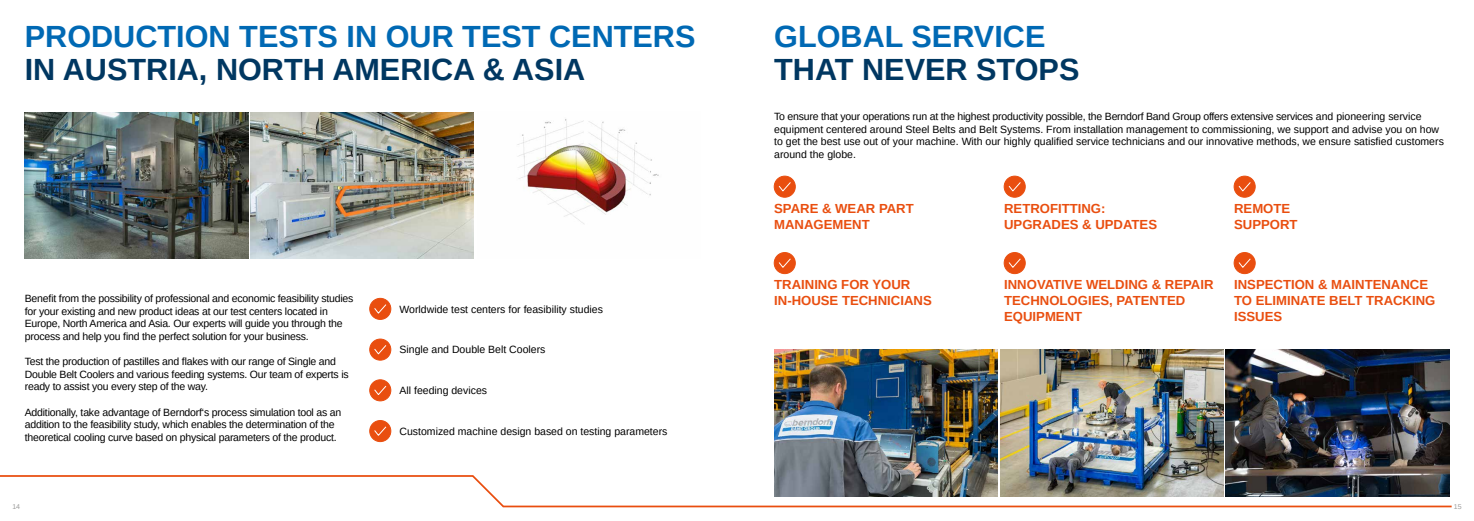
<style>
.page{position:relative;width:1474px;height:521px;background:#fff}
.page>*{position:absolute;margin:0;border:0;box-sizing:border-box;transform-origin:0 0}
.DE_Zwischenüberschrift{font:700 30.62px "Liberation Sans";color:#0069b4}
.DE_Zwischenüberschrift-2{font:700 30.62px "Liberation Sans";color:#003761}
.t1{font:700 13.12px/15.8px "Liberation Sans";color:#e94e0f}
.DE_Lauftext{font:10.5px/12.6px "Liberation Sans";letter-spacing:-.02em;color:#000}
.DE_Lauftext-2{font:10.5px/12.6px "Liberation Sans";color:#000}
.t2{font:7px "Liberation Sans";color:#9d9d9c}
</style>
<div class="page">
<svg style="left:0;top:474px;width:1452px;height:34px"></svg>
<img style="left:774px;top:350px;width:223px;height:146px">
<img style="left:1000px;top:350px;width:223px;height:146px">
<img style="left:1225px;top:350px;width:224px;height:146px">
<img style="left:25px;top:112px;width:223px;height:147px">
<img style="left:251px;top:112px;width:223px;height:147px">
<img style="left:517px;top:119px;width:142px;height:105px">
<div style="left:1004px;top:176px;width:21px;height:21px;background:#e94e0f;border-radius:50%"></div>
<div style="left:1003px;top:176px;width:22px;height:22px;border:1px solid #e94e0f;border-radius:50%"></div>
<svg style="left:1008px;top:182px;width:13px;height:10px"></svg>
<div style="left:774px;top:176px;width:21px;height:21px;background:#e94e0f;border-radius:50%"></div>
<div style="left:773px;top:176px;width:22px;height:22px;border:1px solid #e94e0f;border-radius:50%"></div>
<svg style="left:778px;top:182px;width:13px;height:10px"></svg>
<div style="left:1004px;top:252px;width:21px;height:22px;background:#e94e0f;border-radius:50%"></div>
<div style="left:1003px;top:252px;width:22px;height:22px;border:1px solid #e94e0f;border-radius:50%"></div>
<svg style="left:1008px;top:258px;width:13px;height:10px"></svg>
<div style="left:774px;top:252px;width:21px;height:22px;background:#e94e0f;border-radius:50%"></div>
<div style="left:773px;top:252px;width:22px;height:22px;border:1px solid #e94e0f;border-radius:50%"></div>
<svg style="left:778px;top:258px;width:13px;height:10px"></svg>
<div style="left:1234px;top:176px;width:21px;height:21px;background:#e94e0f;border-radius:50%"></div>
<div style="left:1233px;top:176px;width:22px;height:22px;border:1px solid #e94e0f;border-radius:50%"></div>
<svg style="left:1238px;top:182px;width:13px;height:10px"></svg>
<div style="left:1234px;top:252px;width:21px;height:22px;background:#e94e0f;border-radius:50%"></div>
<div style="left:1233px;top:252px;width:22px;height:22px;border:1px solid #e94e0f;border-radius:50%"></div>
<svg style="left:1238px;top:258px;width:13px;height:10px"></svg>
<div style="left:370px;top:298px;width:21px;height:21px;background:#e94e0f;border-radius:50%"></div>
<div style="left:369px;top:298px;width:22px;height:22px;border:1px solid #e94e0f;border-radius:50%"></div>
<svg style="left:374px;top:304px;width:13px;height:10px"></svg>
<div style="left:370px;top:339px;width:21px;height:21px;background:#e94e0f;border-radius:50%"></div>
<div style="left:369px;top:339px;width:22px;height:22px;border:1px solid #e94e0f;border-radius:50%"></div>
<svg style="left:374px;top:345px;width:13px;height:10px"></svg>
<div style="left:370px;top:420px;width:21px;height:21px;background:#e94e0f;border-radius:50%"></div>
<div style="left:369px;top:420px;width:22px;height:22px;border:1px solid #e94e0f;border-radius:50%"></div>
<svg style="left:374px;top:426px;width:13px;height:10px"></svg>
<div style="left:370px;top:380px;width:21px;height:21px;background:#e94e0f;border-radius:50%"></div>
<div style="left:369px;top:379px;width:22px;height:22px;border:1px solid #e94e0f;border-radius:50%"></div>
<svg style="left:374px;top:385px;width:13px;height:10px"></svg>
<p class="DE_Zwischenüberschrift" style="left:25px;top:15px;width:672px">PRODUCTION TESTS IN OUR TEST CENTERS</p>
<p class="DE_Zwischenüberschrift-2" style="left:25px;top:49px;width:562px">IN AUSTRIA, NORTH AMERICA &amp; ASIA</p>
<p class="DE_Lauftext" style="left:25px;top:292px;width:330px">Benefit from the possibility of professional and economic feasibility studies for your existing and new product ideas at our test centers located in Europe, North America and Asia. Our experts will guide you through the process and help you find the perfect solution for your business.</p>
<p class="DE_Lauftext" style="left:25px;top:355px;width:325px">Test the production of pastilles and flakes with our range of Single and<br>Double Belt Coolers and various feeding systems. Our team of experts is ready to assist you every step of the way.</p>
<p class="DE_Lauftext" style="left:25px;top:406px;width:318px">Additionally, take advantage of Berndorf‘s process simulation tool as an addition to the feasibility study, which enables the determination of the theoretical cooling curve based on physical parameters of the product.</p>
<p class="DE_Lauftext-2" style="left:399px;top:303px;width:205px">Worldwide test centers for feasibility studies</p>
<p class="DE_Lauftext-2" style="left:399px;top:343px;width:147px">Single and Double Belt Coolers</p>
<p class="DE_Lauftext-2" style="left:399px;top:384px;width:89px">All feeding devices</p>
<p class="DE_Lauftext-2" style="left:399px;top:425px;width:269px">Customized machine design based on testing parameters</p>
<p class="DE_Zwischenüberschrift" style="left:774px;top:15px;width:273px">GLOBAL SERVICE</p>
<p class="DE_Zwischenüberschrift-2" style="left:774px;top:49px;width:307px">THAT NEVER STOPS</p>
<p class="DE_Lauftext-2" style="left:774px;top:110px;width:671px">To ensure that your operations run at the highest productivity possible, the Berndorf Band Group offers extensive services and pioneering service equipment centered around Steel Belts and Belt Systems. From installation management to commissioning, we support and advise you on how to get the best use out of your machine. With our highly qualified service technicians and our innovative methods, we ensure satisfied customers around the globe.</p>
<p class="t1" style="left:774px;top:201px;width:141px">SPARE &amp; WEAR PART</p>
<p class="t1" style="left:774px;top:217px;width:97px">MANAGEMENT</p>
<p class="t1" style="left:774px;top:277px;width:138px">TRAINING FOR YOUR</p>
<p class="t1" style="left:774px;top:293px;width:159px">IN-HOUSE TECHNICIANS</p>
<p class="t1" style="left:1004px;top:201px;width:103px">RETROFITTING:</p>
<p class="t1" style="left:1004px;top:217px;width:154px">UPGRADES &amp; UPDATES</p>
<p class="t1" style="left:1004px;top:277px;width:211px">INNOVATIVE WELDING &amp; REPAIR<br>TECHNOLOGIES, PATENTED<br>EQUIPMENT</p>
<p class="t1" style="left:1234px;top:201px;width:58px">REMOTE</p>
<p class="t1" style="left:1234px;top:217px;width:65px">SUPPORT</p>
<p class="t1" style="left:1234px;top:277px;width:203px">INSPECTION &amp; MAINTENANCE<br>TO ELIMINATE BELT TRACKING</p>
<p class="t1" style="left:1234px;top:309px;width:50px">ISSUES</p>
<p class="t2" style="left:12px;top:502px;width:9px">14</p>
<p class="t2" style="left:1453px;top:502px;width:9px">15</p>
</div>
